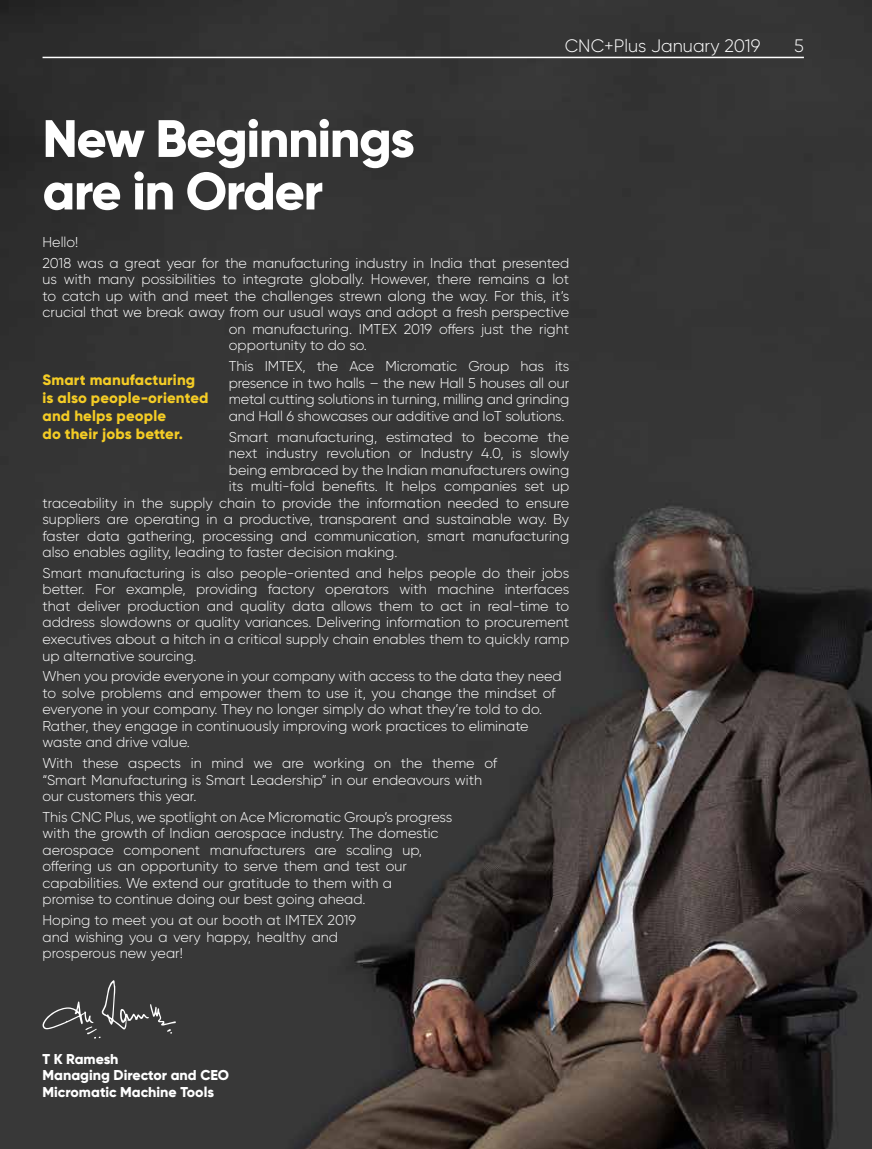
<style>
.page{position:relative;width:872px;height:1149px;background:#fff}
.page>*{position:absolute;margin:0;border:0;box-sizing:border-box;transform-origin:0 0}
.t1{font:800 52.5px/52.5px "Gilroy";letter-spacing:-.025em;color:#fff}
.t2{font:300 18px "Gilroy";color:#fff}
.t3{font:800 15px/18px "Gilroy";letter-spacing:.01em;color:#f4cc25}
.t4{font:300 14.25px/16.5px "Gilroy";color:#fff}
.t5{font:800 14.25px/16.5px "Gilroy";color:#fff}
</style>
<div class="page">
<img style="left:0;top:0;width:872px;height:1148px">
<svg style="left:42px;top:979px;width:134px;height:59px;background:#464646"></svg>
<hr style="left:43px;top:57px;width:761px;height:1px;background:#fff">
<p class="t2" style="left:565px;top:34px;width:197px">CNC+Plus January 2019</p>
<p class="t2" style="left:794px;top:34px;width:11px">5</p>
<h1 class="t1" style="left:43px;top:112px;width:374px">New Beginnings are in Order</h1>
<p class="t4" style="left:43px;top:231px;width:528px;line-height:20.7px">Hello!<br>2018 was a great year for the manufacturing industry in India that presented</p>
<p class="t4" style="left:43px;top:271px;width:528px">us with many possibilities to integrate globally. However, there remains a lot</p>
<p class="t4" style="left:43px;top:287px;width:528px">to catch up with and meet the challenges strewn along the way. For this, it’s</p>
<p class="t4" style="left:43px;top:304px;width:528px">crucial that we break away from our usual ways and adopt a fresh perspective</p>
<p class="t4" style="left:229px;top:320px;width:342px">on manufacturing. IMTEX 2019 offers just the right</p>
<p class="t4" style="left:229px;top:337px;width:139px">opportunity to do so.</p>
<p class="t4" style="left:229px;top:358px;width:342px;text-align:justify">This IMTEX, the Ace Micromatic Group has its presence in two halls – the new Hall 5 houses all our metal cutting solutions in turning, milling and grinding and Hall 6 showcases our additive and IoT solutions.</p>
<p class="t4" style="left:229px;top:428px;width:342px">Smart manufacturing, estimated to become the</p>
<p class="t4" style="left:229px;top:444px;width:342px">next industry revolution or Industry 4.0, is slowly</p>
<p class="t4" style="left:229px;top:461px;width:342px">being embraced by the Indian manufacturers owing</p>
<p class="t4" style="left:229px;top:477px;width:342px">its multi-fold benefits. It helps companies set up</p>
<p class="t4" style="left:43px;top:494px;width:528px">traceability in the supply chain to provide the information needed to ensure</p>
<p class="t4" style="left:43px;top:510px;width:528px">suppliers are operating in a productive, transparent and sustainable way. By</p>
<p class="t4" style="left:43px;top:527px;width:528px">faster data gathering, processing and communication, smart manufacturing</p>
<p class="t4" style="left:43px;top:543px;width:356px">also enables agility, leading to faster decision making.</p>
<p class="t4" style="left:43px;top:564px;width:528px;text-align:justify">Smart manufacturing is also people-oriented and helps people do their jobs better. For example, providing factory operators with machine interfaces that deliver production and quality data allows them to act in real-time to address slowdowns or quality variances. Delivering information to procurement executives about a hitch in a critical supply chain enables them to quickly ramp up alternative sourcing.</p>
<p class="t4" style="left:43px;top:667px;width:521px">When you provide everyone in your company with access to the data they need to solve problems and empower them to use it, you change the mindset of everyone in your company. They no longer simply do what they’re told to do.<br>Rather, they engage in continuously improving work practices to eliminate waste and drive value.</p>
<p class="t4" style="left:43px;top:754px;width:456px">With these aspects in mind we are working on the theme of “Smart Manufacturing is Smart Leadership” in our endeavours with our customers this year.</p>
<p class="t4" style="left:43px;top:808px;width:411px">This CNC Plus, we spotlight on Ace Micromatic Group’s progress with the growth of Indian aerospace industry. The domestic aerospace component manufacturers are scaling up, offering us an opportunity to serve them and test our capabilities. We extend our gratitude to them with a<br>promise to continue doing our best going ahead.</p>
<p class="t4" style="left:43px;top:911px;width:315px">Hoping to meet you at our booth at IMTEX 2019 and wishing you a very happy, healthy and prosperous new year!</p>
<p class="t3" style="left:43px;top:370px;width:168px">Smart manufacturing is also people-oriented and helps people<br>do their jobs better.</p>
<p class="t5" style="left:43px;top:1049px;width:188px">T K Ramesh<br>Managing Director and CEO<br>Micromatic Machine Tools</p>
</div>
